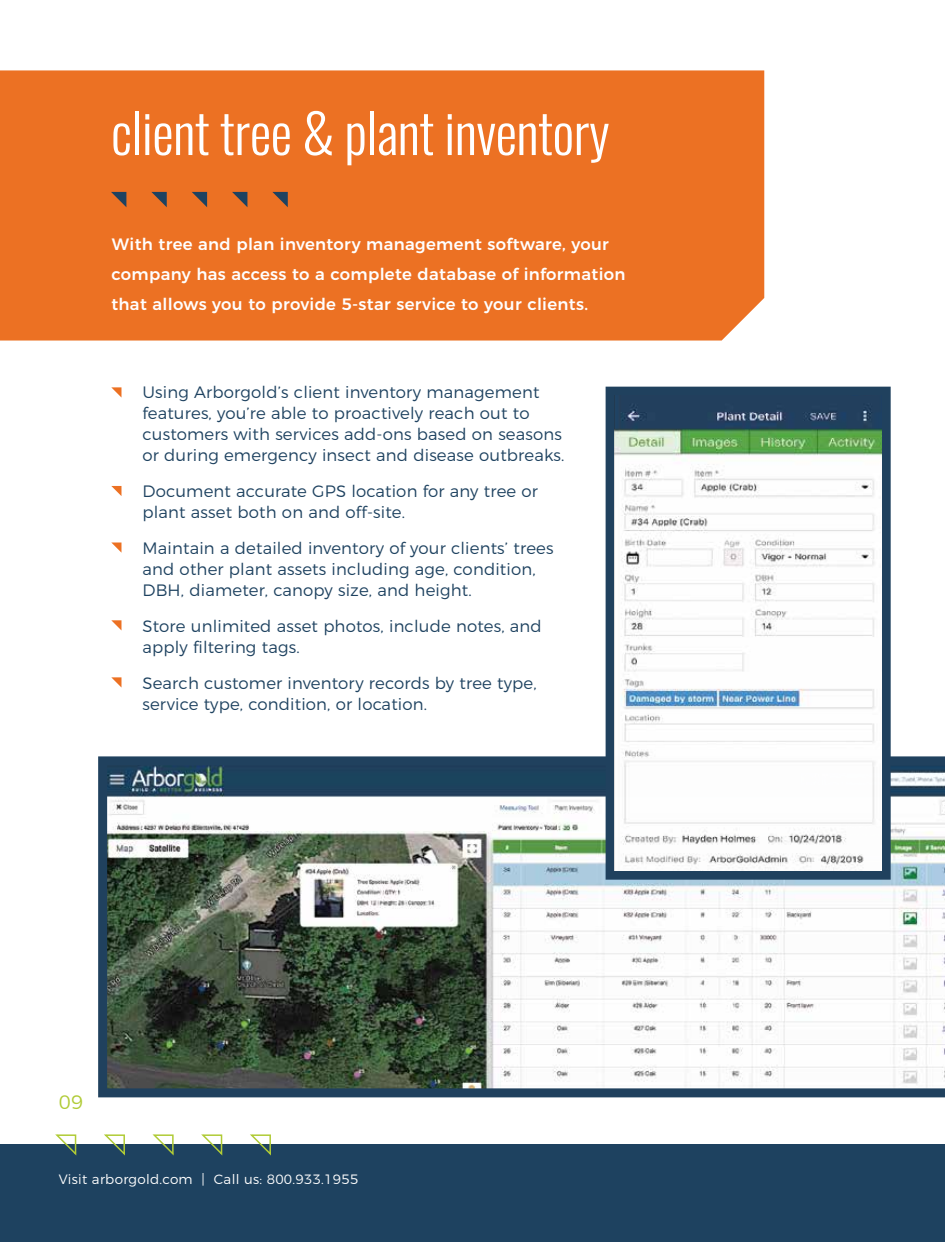
<style>
.page{position:relative;width:945px;height:1242px;background:#fff}
.page>*{position:absolute;margin:0;border:0;box-sizing:border-box;transform-origin:0 0}
.t1{font:300 54px "Oswald";letter-spacing:-.01em;color:#fff}
.t2{font:300 19.5px "Montserrat";color:#b0cb36}
.t3{font:300 16.5px/21px "Montserrat";letter-spacing:.01em;color:#1e4260}
.t4{font:500 16.5px/30px "Montserrat";letter-spacing:.02em;color:#fff}
.t5{font:300 13.5px "Montserrat";letter-spacing:.02em;color:#fff}
</style>
<div class="page">
<hr style="left:944px;top:0;width:1px;height:191px;background:#bfbfbf">
<svg style="left:98px;top:756px;width:847px;height:341px"></svg>
<div style="left:0;top:1144px;width:945px;height:98px;background:#1e4260"></div>
<svg style="left:55px;top:1134px;width:22px;height:22px"></svg>
<svg style="left:104px;top:1134px;width:21px;height:22px"></svg>
<svg style="left:152px;top:1134px;width:22px;height:22px"></svg>
<svg style="left:201px;top:1134px;width:22px;height:22px"></svg>
<svg style="left:250px;top:1134px;width:21px;height:22px"></svg>
<svg style="left:111px;top:387px;width:10px;height:10px"></svg>
<svg style="left:111px;top:486px;width:10px;height:10px"></svg>
<svg style="left:112px;top:543px;width:9px;height:9px"></svg>
<svg style="left:111px;top:620px;width:10px;height:10px"></svg>
<svg style="left:111px;top:677px;width:10px;height:10px"></svg>
<div style="left:606px;top:387px;width:285px;height:493px;background:#20415e"></div>
<img style="left:615px;top:396px;width:267px;height:475px">
<div style="left:0;top:70px;width:764px;height:271px;background:#ec7123"></div>
<svg style="left:111px;top:192px;width:15px;height:15px"></svg>
<svg style="left:151px;top:192px;width:16px;height:15px"></svg>
<svg style="left:192px;top:192px;width:15px;height:15px"></svg>
<svg style="left:232px;top:192px;width:15px;height:15px"></svg>
<svg style="left:272px;top:192px;width:16px;height:15px"></svg>
<h1 class="t1" style="left:111px;top:97px;width:500px">client tree &amp; plant inventory</h1>
<p class="t4" style="left:111px;top:227px;width:516px">With tree and plan inventory management software, your company has access to a complete database of information that allows you to provide 5-star service to your clients.</p>
<p class="t3" style="left:142px;top:380px;width:424px">Using Arborgold’s client inventory management features, you’re able to proactively reach out to customers with services add-ons based on seasons or during emergency insect and disease outbreaks.</p>
<p class="t3" style="left:142px;top:479px;width:397px">Document accurate GPS location for any tree or plant asset both on and off-site.</p>
<p class="t3" style="left:142px;top:536px;width:413px">Maintain a detailed inventory of your clients’ trees and other plant assets including age, condition,<br>DBH, diameter, canopy size, and height.</p>
<p class="t3" style="left:142px;top:614px;width:401px">Store unlimited asset photos, include notes, and apply filtering tags.</p>
<p class="t3" style="left:142px;top:672px;width:396px">Search customer inventory records by tree type, service type, condition, or location.</p>
<p class="t2" style="left:59px;top:1087px;width:26px">09</p>
<p class="t5" style="left:59px;top:1169px;width:301px">Visit arborgold.com | Call us: 800.933.1955</p>
</div>
